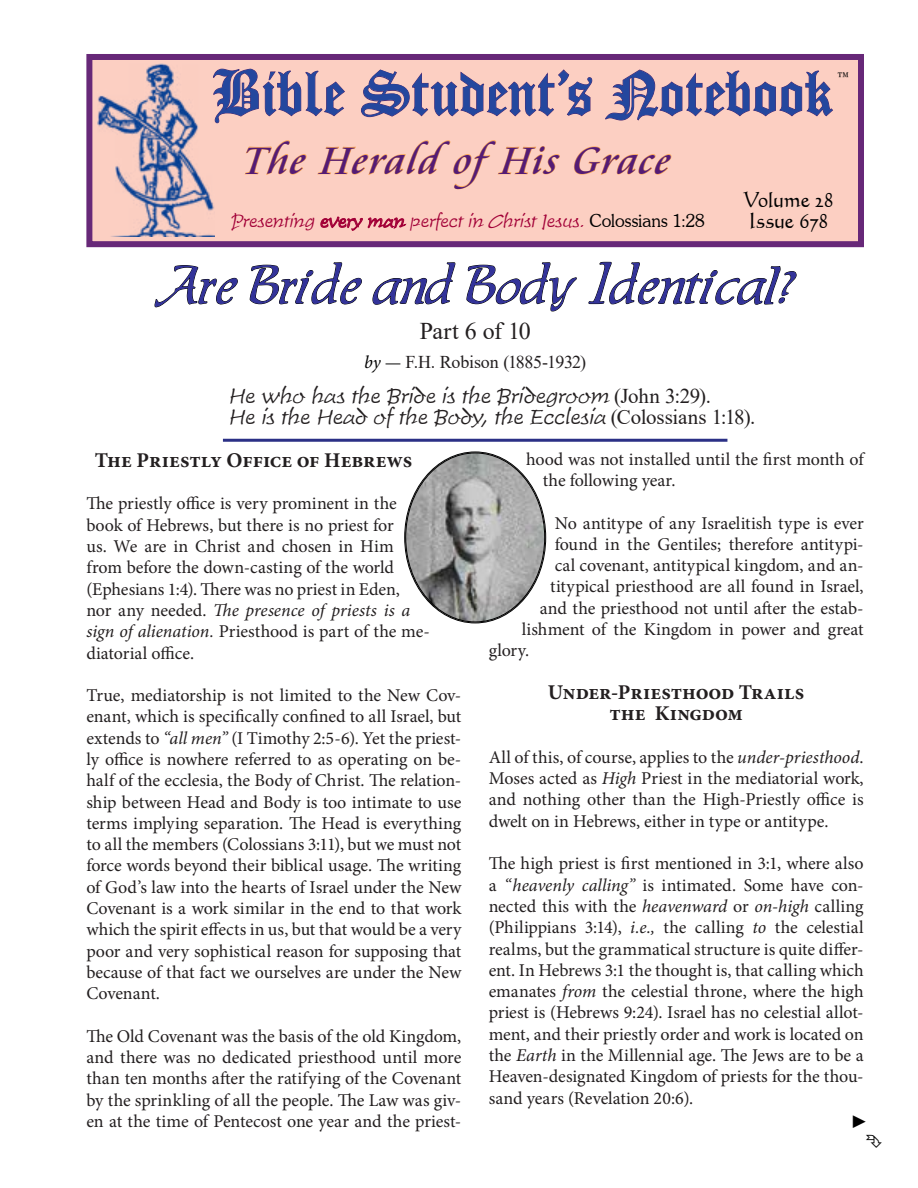
<style>
.page{position:relative;width:918px;height:1188px;background:#fff}
.page>*{position:absolute;margin:0;border:0;box-sizing:border-box;transform-origin:0 0}
.t1{font:69px "Cloister Black BT";color:#24479e}
.t2{font:54px "Allure SSK";color:#339}
.t3{font:italic 42px "Cataneo BT";color:#541b74}
.t4{font:24px "Times New Roman";letter-spacing:-.02em;color:#231f20}
.t5{font:italic 21px/21.3px "Time Scr D Ligh";color:#231f20}
.t6{font:700 21px/21.3px "Minion Pro";color:#231f20;text-align:center}
.t7{font:21px "Calligraphic 421 BT Roman B";letter-spacing:-.005em;color:#000}
.t8{font:18px/21.3px "Minion Pro";letter-spacing:-.005em;color:#231f20;text-align:justify}
.t9{font:italic 18px "Time Scr D Ligh";color:#a20037}
.t10{font:18px "Times New Roman";letter-spacing:-.015em;color:#231f20}
.t11{font:300 18px "Souvenir IT Cby BT";color:#000}
.t12{font:18px "Times New Roman";color:#000}
.s1{font-family:"Souvenir IT Cby BT";font-weight:300;font-style:normal;color:#000}
.s2{font-family:"Minion Pro";font-style:italic;color:#000}
.s3{font-family:"Minion Pro";color:#000}
.s4{font-family:"Times New Roman";font-style:normal}
.s5{font-style:italic}
</style>
<div class="page">
<div style="left:86px;top:54px;width:778px;height:193px;background:#fccfc2;border:6px solid #672878"></div>
<svg style="left:215px;top:68px;width:130px;height:56px"></svg>
<svg style="left:361px;top:69px;width:232px;height:48px"></svg>
<svg style="left:605px;top:69px;width:228px;height:52px"></svg>
<svg style="left:244px;top:140px;width:62px;height:35px"></svg>
<svg style="left:317px;top:140px;width:243px;height:50px"></svg>
<svg style="left:573px;top:146px;width:98px;height:29px"></svg>
<hr style="left:223px;top:439px;width:504px;height:3px;background:#2b3086">
<svg style="left:320px;top:216px;width:87px;height:15px"></svg>
<img style="left:97px;top:64px;width:118px;height:172px">
<svg style="left:154px;top:265px;width:84px;height:43px"></svg>
<svg style="left:249px;top:262px;width:113px;height:43px"></svg>
<svg style="left:372px;top:262px;width:84px;height:43px"></svg>
<svg style="left:466px;top:262px;width:111px;height:50px"></svg>
<svg style="left:588px;top:262px;width:209px;height:43px"></svg>
<img style="left:405px;top:452px;width:140px;height:171px">
<h1 class="t1" style="left:212px;top:51px;width:621px">Bible Student’s Notebook</h1>
<p class="t11" style="left:836px;top:67px;width:16px">™</p>
<h3 class="t3" style="left:242px;top:134px;width:438px">The Herald ofHis Grace</h3>
<p class="t7" style="left:743px;top:186px;width:92px">Volume 28</p>
<p class="t9" style="left:231px;top:211px;width:476px">Presenting every man perfect in Christ Jesus. <span class="s1">C o l o s s i a n s 1: 2 8</span></p>
<p class="t7" style="left:749px;top:207px;width:81px">Issue 678</p>
<h2 class="t2" style="left:155px;top:261px;width:643px">Are Bride and Body Identical?</h2>
<h3 class="t4" style="left:420px;top:314px;width:112px">Part 6 of 10</h3>
<p class="t10" style="left:364px;top:349px;width:224px"><span class="s2">by</span> <span class="s3">—</span> F.H. Robison (1885-1932)</p>
<p class="t5" style="left:228px;top:385px;width:529px">He w ho has the Bride is the Bridegroom <span class="s4">( J o h n 3: 2 9) .<br></span>He is the Head of the Body, the Ecclesia <span class="s4">(C o l o s s i a n s 1:18) .</span></p>
<p class="t6" style="left:95px;top:449px;width:319px">The Priestly Office of Hebrews</p>
<p class="t8" style="left:86px;top:493px;width:345px;text-align:left">The priestly office is very prominent in the book of Hebrews, but there is no priest for<br>us. We are in Christ and chosen in Him from before the down-casting of the world (Ephesians 1:4). There was no priest in Eden,<br>nor any needed. <span class="s5">The presence of priests is a sign of alienation.</span> Priesthood is part of the me&shy;diatorial office.</p>
<p class="t8" style="left:86px;top:685px;width:377px">True, mediatorship is not limited to the New Cov&shy;enant, which is specifically confined to all Israel, but extends to <span class="s5">“all men”</span> (I Timothy 2:5-6). Yet the priest&shy;ly office is nowhere referred to as operating on be&shy;half of the ecclesia, the Body of Christ. The relation&shy;ship between Head and Body is too intimate to use terms implying separation. The Head is everything to all the members (Colossians 3:11), but we must not force words beyond their biblical usage. The writing of God’s law into the hearts of Israel under the New Covenant is a work similar in the end to that work which the spirit effects in us, but that would be a very poor and very sophistical reason for supposing that because of that fact we ourselves are under the New Covenant.</p>
<p class="t8" style="left:86px;top:1026px;width:377px">The Old Covenant was the basis of the old Kingdom, and there was no dedicated priesthood until more than ten months after the ratifying of the Covenant by the sprinkling of all the people. The Law was giv&shy;en at the time of Pentecost one year and the priest-</p>
<p class="t8" style="left:543px;top:448px;width:323px;text-indent:-17px">hood was not installed until the first month of the following year.</p>
<p class="t8" style="left:555px;top:512px;width:311px">No antitype of any Israelitish type is ever</p>
<p class="t8" style="left:555px;top:534px;width:311px">found in the Gentiles; therefore antitypi-</p>
<p class="t8" style="left:555px;top:555px;width:311px">cal covenant, antitypical kingdom, and an-</p>
<p class="t8" style="left:550px;top:576px;width:315px">titypical priesthood are all found in Israel,</p>
<p class="t8" style="left:540px;top:597px;width:325px">and the priesthood not until after the estab-</p>
<p class="t8" style="left:522px;top:619px;width:343px">lishment of the Kingdom in power and great</p>
<p class="t8" style="left:489px;top:640px;width:42px">glory.</p>
<p class="t6" style="left:548px;top:681px;width:258px">Under-Priesthood Trails the Kingdom</p>
<p class="t8" style="left:489px;top:747px;width:377px">All of this, of course, applies to the <span class="s5">under-priesthood</span>.<br>Moses acted as <span class="s5">High</span> Priest in the mediatorial work, and nothing other than the High-Priestly office is dwelt on in Hebrews, either in type or antitype.</p>
<p class="t8" style="left:489px;top:853px;width:377px">The high priest is first mentioned in 3:1, where also a <span class="s5">“heavenly calling”</span> is intimated. Some have con&shy;nected this with the <span class="s5">heavenward</span> or <span class="s5">on-high</span> calling (Philippians 3:14), <span class="s5">i.e.,</span> the calling <span class="s5">to</span> the celestial realms, but the grammatical structure is quite differ&shy;ent. In Hebrews 3:1 the thought is, that calling which emanates <span class="s5">from</span> the celestial throne, where the high priest is (Hebrews 9:24). Israel has no celestial allot&shy;ment, and their priestly order and work is located on the <span class="s5">Earth</span> in the Millennial age. The Jews are to be a Heaven-designated Kingdom of priests for the thou&shy;sand years (Revelation 20:6).</p>
<p class="t12" style="left:850px;top:1109px;width:19px">►</p>
</div>
